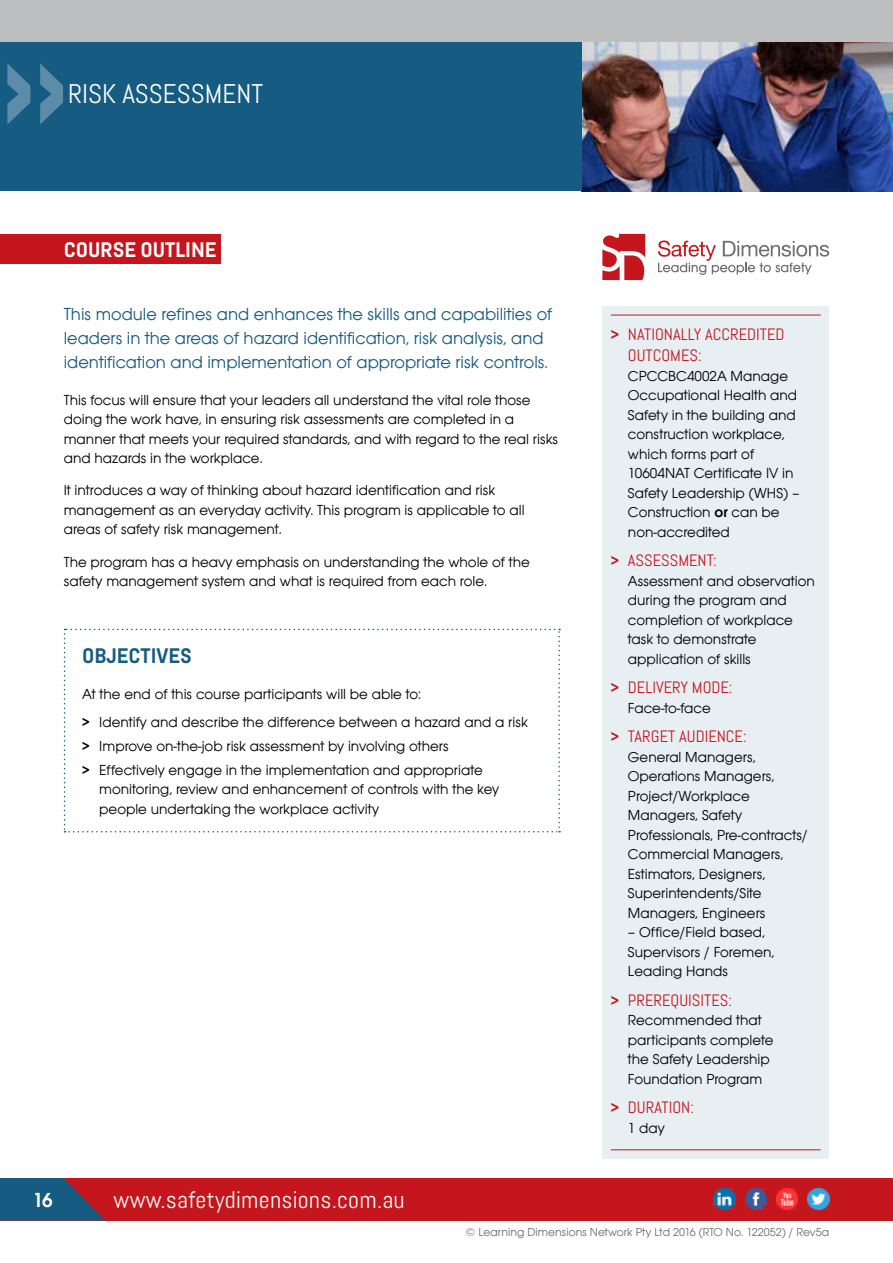
<style>
.page{position:relative;width:893px;height:1263px;background:#fff}
.page>*{position:absolute;margin:0;border:0;box-sizing:border-box;transform-origin:0 0}
.t1{font:27px "Abel Pro";color:#fff}
.t2{font:24px "Abel Pro";letter-spacing:.01em;color:#fff}
.t3{font:700 21px "Abel Pro";color:#fff}
.t4{font:700 21px "Abel Pro";color:#165b81}
.t5{font:600 21px "Avant Gar Got Itc TEE";color:#fff}
.t6{font:18px/24px "Avant Gar Got Itc TEE";color:#165b81}
.t7{font:16.5px/21px "Abel Pro";color:#c4161c}
.t8{font:15px/19.5px "Avant Gar Got Itc TEE";color:#000}
.t9{font:12px "Avant Gar Got Itc TEE";color:#6d6e71}
.s1{font-weight:600}
.s2{font-family:"Avant Gar Got Itc TEE";font-weight:600}
</style>
<div class="page">
<div style="left:0;top:0;width:893px;height:43px;background:#bcbec0"></div>
<div style="left:0;top:1178px;width:893px;height:42px;background:#c4161c"></div>
<svg style="left:0;top:1178px;width:105px;height:42px"></svg>
<img style="left:714px;top:1188px;width:21px;height:22px">
<img style="left:745px;top:1188px;width:21px;height:22px">
<img style="left:777px;top:1188px;width:21px;height:22px">
<img style="left:808px;top:1188px;width:21px;height:22px">
<div style="left:0;top:234px;width:221px;height:30px;background:#c4161c"></div>
<hr style="left:892px;top:234px;width:1px;height:30px;background:#c4161c">
<svg style="left:658px;top:240px;width:171px;height:35px"></svg>
<svg style="left:602px;top:234px;width:43px;height:46px"></svg>
<svg style="left:64px;top:629px;width:496px;height:203px"></svg>
<img style="left:581px;top:43px;width:312px;height:148px">
<div style="left:0;top:43px;width:581px;height:148px;background:#165b81"></div>
<svg style="left:7px;top:63px;width:56px;height:61px"></svg>
<div style="left:602px;top:306px;width:227px;height:853px;background:#e8eff3"></div>
<hr style="left:611px;top:1149px;width:210px;height:1px;background:#c4161c">
<hr style="left:611px;top:315px;width:210px;height:1px;background:#c4161c">
<h1 class="t1" style="left:68px;top:77px;width:197px">RISK ASSESSMENT</h1>
<h3 class="t3" style="left:64px;top:235px;width:154px">COURSE OUTLINE</h3>
<p class="t6" style="left:64px;top:302px;width:490px">This module refines and enhances the skills and capabilities of leaders in the areas of hazard identification, risk analysis, and identification and implementation of appropriate risk controls.</p>
<p class="t8" style="left:64px;top:390px;width:496px">This focus will ensure that your leaders all understand the vital role those doing the work have, in ensuring risk assessments are completed in a manner that meets your required standards, and with regard to the real risks and hazards in the workplace.</p>
<p class="t8" style="left:64px;top:481px;width:462px">It introduces a way of thinking about hazard identification and risk management as an everyday activity. This program is applicable to all areas of safety risk management.</p>
<p class="t8" style="left:64px;top:552px;width:468px">The program has a heavy emphasis on understanding the whole of the safety management system and what is required from each role.</p>
<h3 class="t4" style="left:82px;top:641px;width:111px">OBJECTIVES</h3>
<p class="t8" style="left:82px;top:680px;width:447px;line-height:28px">At the end of this course participants will be able to:<br><span class="s1">&gt;</span> Identify and describe the difference between a hazard and a risk</p>
<p class="t8" style="left:82px;top:734px;width:402px;line-height:23.7px"><span class="s1">&gt;</span> Improve on-the-job risk assessment by involving others<br><span class="s1">&gt;</span> Effectively engage in the implementation and appropriate</p>
<p class="t8" style="left:99px;top:780px;width:401px">monitoring, review and enhancement of controls with the key people undertaking the workplace activity</p>
<p class="t7" style="left:628px;top:324px;width:158px;text-indent:-17px"><span class="s2">&gt;</span> NATIONALLY ACCREDITED<br>OUTCOMES:</p>
<p class="t8" style="left:628px;top:366px;width:173px">CPCCBC4002A Manage<br>Occupational Health and<br>Safety in the building and construction workplace, which forms part of<br>10604NAT Certificate IV in<br>Safety Leadership (WHS) –<br>Construction <span class="s1">or</span> can be non-accredited</p>
<p class="t7" style="left:611px;top:550px;width:107px"><span class="s2">&gt;</span> ASSESSMENT:</p>
<p class="t8" style="left:628px;top:571px;width:188px">Assessment and observation during the program and completion of workplace task to demonstrate application of skills</p>
<p class="t7" style="left:611px;top:677px;width:123px"><span class="s2">&gt;</span> DELIVERY MODE:</p>
<p class="t8" style="left:628px;top:698px;width:84px">Face-to-face</p>
<p class="t7" style="left:611px;top:726px;width:137px"><span class="s2">&gt;</span> TARGET AUDIENCE:</p>
<p class="t8" style="left:628px;top:747px;width:181px">General Managers,<br>Operations Managers,<br>Project/Workplace<br>Managers, Safety<br>Professionals, Pre-contracts/<br>Commercial Managers,<br>Estimators, Designers,<br>Superintendents/Site<br>Managers, Engineers</p>
<p class="t8" style="left:628px;top:922px;width:148px">– Office/Field based,<br>Supervisors / Foremen,<br>Leading Hands</p>
<p class="t7" style="left:611px;top:990px;width:123px"><span class="s2">&gt;</span> PREREQUISITES:</p>
<p class="t8" style="left:628px;top:1010px;width:147px">Recommended that participants complete the Safety Leadership<br>Foundation Program</p>
<p class="t7" style="left:611px;top:1097px;width:84px"><span class="s2">&gt;</span> DURATION:</p>
<p class="t8" style="left:628px;top:1118px;width:38px">1 day</p>
<h3 class="t5" style="left:33px;top:1188px;width:22px">16</h3>
<h2 class="t2" style="left:114px;top:1185px;width:293px">www.safetydimensions.com.au</h2>
<p class="t9" style="left:466px;top:1225px;width:365px">© Learning Dimensions Network Pty Ltd 2016 (RTO No. 122052) / Rev5a</p>
</div>
